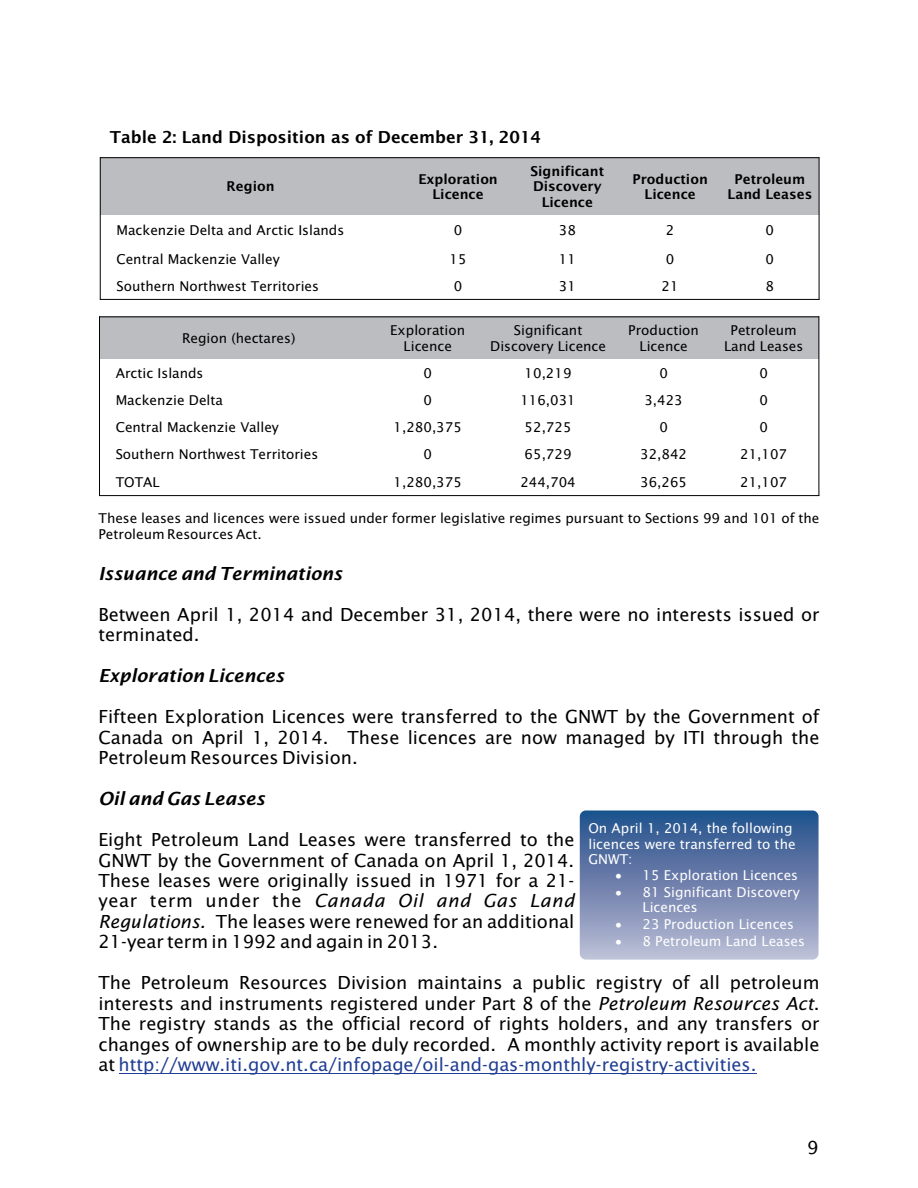
<style>
.page{position:relative;width:918px;height:1188px;background:#fff}
.page>*{position:absolute;margin:0;border:0;box-sizing:border-box;transform-origin:0 0}
.t1{font:18px/20.5px "Lucida Sans";color:#000;text-align:justify}
.t2{font:italic 600 18px "Lucida Sans";color:#000}
.t3{font:600 16.5px "Lucida Sans";color:#000}
.t4{font:13.5px/15.3px "Lucida Sans";color:#000;text-align:center}
.t5{font:13.5px/15.3px "Lucida Sans";color:#fff}
.t6{font:600 13.5px/15.3px "Lucida Sans";color:#000;text-align:center}
.s1{font-style:italic}
.s2{color:#203e93}
</style>
<div class="page">
<div style="left:99px;top:316px;width:720px;height:43px;background:#bbbdc0"></div>
<div style="left:100px;top:158px;width:719px;height:57px;background:#bbbdc0"></div>
<hr style="left:119px;top:1073px;width:638px;height:1px;background:#203e93">
<hr style="left:100px;top:157px;width:1px;height:143px;background:#000">
<hr style="left:819px;top:157px;width:1px;height:143px;background:#000">
<hr style="left:100px;top:299px;width:719px;height:1px;background:#000">
<hr style="left:100px;top:157px;width:719px;height:1px;background:#000">
<hr style="left:99px;top:316px;width:1px;height:180px;background:#000">
<hr style="left:819px;top:316px;width:1px;height:180px;background:#000">
<hr style="left:99px;top:495px;width:720px;height:1px;background:#000">
<hr style="left:99px;top:316px;width:720px;height:1px;background:#000">
<div style="left:580px;top:810px;width:239px;height:150px;background:linear-gradient(to bottom,#1f4c89,#bebcd4);border-radius:6px"></div>
<p class="t3" style="left:110px;top:130px;width:433px">Table 2: Land Disposition as of December 31, 2014</p>
<p class="t6" style="left:227px;top:180px;width:50px">Region</p>
<p class="t6" style="left:418px;top:172px;width:81px">Exploration<br>Licence</p>
<p class="t6" style="left:531px;top:164px;width:75px">Significant<br>Discovery<br>Licence</p>
<p class="t6" style="left:632px;top:172px;width:77px">Production<br>Licence</p>
<p class="t6" style="left:728px;top:172px;width:86px">Petroleum<br>Land Leases</p>
<p class="t4" style="left:116px;top:224px;width:229px">Mackenzie Delta and Arctic Islands</p>
<p class="t4" style="left:454px;top:224px;width:10px">0</p>
<p class="t4" style="left:559px;top:224px;width:19px">38</p>
<p class="t4" style="left:666px;top:224px;width:10px">2</p>
<p class="t4" style="left:766px;top:224px;width:10px">0</p>
<p class="t4" style="left:116px;top:252px;width:165px">Central Mackenzie Valley</p>
<p class="t4" style="left:450px;top:252px;width:19px">15</p>
<p class="t4" style="left:559px;top:252px;width:19px">11</p>
<p class="t4" style="left:666px;top:252px;width:10px">0</p>
<p class="t4" style="left:766px;top:252px;width:10px">0</p>
<p class="t4" style="left:116px;top:279px;width:204px">Southern Northwest Territories</p>
<p class="t4" style="left:454px;top:279px;width:10px">0</p>
<p class="t4" style="left:559px;top:279px;width:19px">31</p>
<p class="t4" style="left:662px;top:279px;width:19px">21</p>
<p class="t4" style="left:766px;top:279px;width:10px">8</p>
<p class="t4" style="left:182px;top:331px;width:115px">Region (hectares)</p>
<p class="t4" style="left:390px;top:324px;width:76px">Exploration<br>Licence</p>
<p class="t4" style="left:490px;top:324px;width:117px">Significant<br>Discovery Licence</p>
<p class="t4" style="left:628px;top:324px;width:72px">Production<br>Licence</p>
<p class="t4" style="left:724px;top:324px;width:81px">Petroleum<br>Land Leases</p>
<p class="t4" style="left:116px;top:366px;width:89px">Arctic Islands</p>
<p class="t4" style="left:423px;top:366px;width:10px">0</p>
<p class="t4" style="left:525px;top:366px;width:48px">10,219</p>
<p class="t4" style="left:659px;top:366px;width:10px">0</p>
<p class="t4" style="left:759px;top:366px;width:10px">0</p>
<p class="t4" style="left:116px;top:393px;width:109px">Mackenzie Delta</p>
<p class="t4" style="left:423px;top:393px;width:10px">0</p>
<p class="t4" style="left:520px;top:393px;width:57px">116,031</p>
<p class="t4" style="left:644px;top:393px;width:40px">3,423</p>
<p class="t4" style="left:759px;top:393px;width:10px">0</p>
<p class="t4" style="left:116px;top:420px;width:165px">Central Mackenzie Valley</p>
<p class="t4" style="left:394px;top:420px;width:70px">1,280,375</p>
<p class="t4" style="left:525px;top:420px;width:48px">52,725</p>
<p class="t4" style="left:659px;top:420px;width:10px">0</p>
<p class="t4" style="left:759px;top:420px;width:10px">0</p>
<p class="t4" style="left:116px;top:448px;width:204px">Southern Northwest Territories</p>
<p class="t4" style="left:423px;top:448px;width:10px">0</p>
<p class="t4" style="left:525px;top:448px;width:48px">65,729</p>
<p class="t4" style="left:640px;top:448px;width:48px">32,842</p>
<p class="t4" style="left:740px;top:448px;width:48px">21,107</p>
<p class="t4" style="left:116px;top:475px;width:46px">TOTAL</p>
<p class="t4" style="left:394px;top:475px;width:70px">1,280,375</p>
<p class="t4" style="left:520px;top:475px;width:57px">244,704</p>
<p class="t4" style="left:640px;top:475px;width:48px">36,265</p>
<p class="t4" style="left:740px;top:475px;width:48px">21,107</p>
<p class="t4" style="left:98px;top:512px;width:723px;text-align:left">These leases and licences were issued under former legislative regimes pursuant to Sections 99 and 101 of the<br>Petroleum Resources Act.</p>
<p class="t2" style="left:98px;top:566px;width:245px">Issuance and Terminations</p>
<p class="t1" style="left:98px;top:605px;width:723px">Between April 1, 2014 and December 31, 2014, there were no interests issued or terminated.</p>
<p class="t2" style="left:98px;top:668px;width:187px">Exploration Licences</p>
<p class="t1" style="left:98px;top:708px;width:723px">Fifteen Exploration Licences were transferred to the GNWT by the Government of Canada on April 1, 2014. These licences are now managed by ITI through the Petroleum Resources Division.</p>
<p class="t2" style="left:98px;top:791px;width:168px">Oil and Gas Leases</p>
<p class="t1" style="left:98px;top:831px;width:477px">Eight Petroleum Land Leases were transferred to the GNWT by the Government of Canada on April 1, 2014.<br>These leases were originally issued in 1971 for a 21- year term under the <span class="s1">Canada Oil and Gas Land Regulations.</span> The leases were renewed for an additional 21-year term in 1992 and again in 2013.</p>
<p class="t1" style="left:98px;top:974px;width:723px">The Petroleum Resources Division maintains a public registry of all petroleum interests and instruments registered under Part 8 of the <span class="s1">Petroleum Resources Act</span>.<br>The registry stands as the official record of rights holders, and any transfers or changes of ownership are to be duly recorded. A monthly activity report is available at <span class="s2">http://www.iti.gov.nt.ca/infopage/oil-and-gas-monthly-registry-activities.</span></p>
<p class="t5" style="left:588px;top:822px;width:209px">On April 1, 2014, the following licences were transferred to the<br>GNWT:</p>
<p class="t5" style="left:615px;top:869px;width:184px">• 15 Exploration Licences</p>
<p class="t5" style="left:642px;top:885px;width:159px;text-indent:-27px">• 81 Significant Discovery<br>Licences</p>
<p class="t5" style="left:615px;top:918px;width:180px">• 23 Production Licences</p>
<p class="t5" style="left:615px;top:934px;width:191px">• 8 Petroleum Land Leases</p>
<p class="t1" style="left:807px;top:1139px;width:13px">9</p>
</div>
